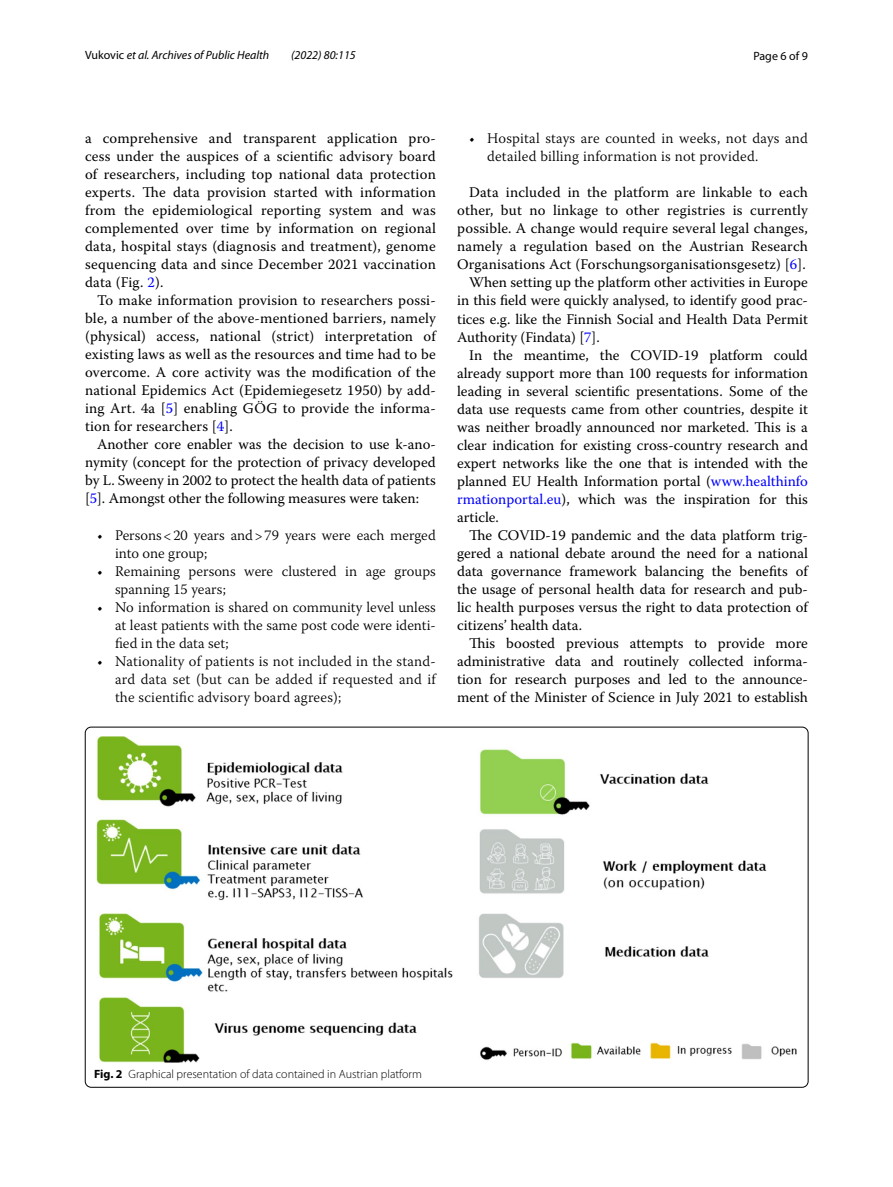
<style>
.page{position:relative;width:893px;height:1187px;background:#fff}
.page>*{position:absolute;margin:0;border:0;box-sizing:border-box;transform-origin:0 0}
.t1{font:14.7px/18px "Warnock Pro";color:#000;text-align:justify}
.t2{font:300 14.7px/18px "Warnock Pro";letter-spacing:.005em;color:#000}
.t3{font:300 12px "Myriad Pro";color:#000}
.t4{font:italic 12px "Myriad Pro";color:#000}
.t5{font:12px "Myriad Pro";color:#000}
.s1{font-style:normal}
.s2{color:#00f}
.s3{font-weight:700}
</style>
<div class="page">
<img style="left:96px;top:736px;width:701px;height:326px">
<p class="t4" style="left:85px;top:48px;width:186px"><span class="s1">Vukovic</span> et al. Archives of Public Health</p>
<p class="t4" style="left:291px;top:48px;width:66px">(2022) 80:115</p>
<p class="t5" style="left:753px;top:48px;width:56px">Page 6 of 9</p>
<p class="t1" style="left:85px;top:128px;width:352px">a comprehensive and transparent application pro&shy;cess under the auspices of a scientific advisory board of researchers, including top national data protection experts. The data provision started with information from the epidemiological reporting system and was complemented over time by information on regional data, hospital stays (diagnosis and treatment), genome sequencing data and since December 2021 vaccination data (Fig. <span class="s2">2</span>).</p>
<p class="t1" style="left:85px;top:290px;width:352px;text-indent:12px">To make information provision to researchers possi&shy;ble, a number of the above-mentioned barriers, namely (physical) access, national (strict) interpretation of existing laws as well as the resources and time had to be overcome. A core activity was the modification of the national Epidemics Act (Epidemiegesetz 1950) by add&shy;ing Art. 4a [<span class="s2">5</span>] enabling GÖG to provide the informa&shy;tion for researchers [<span class="s2">4</span>].</p>
<p class="t1" style="left:85px;top:434px;width:352px;text-indent:12px">Another core enabler was the decision to use k-ano&shy;nymity (concept for the protection of privacy developed by L. Sweeny in 2002 to protect the health data of patients [<span class="s2">5</span>]. Amongst other the following measures were taken:</p>
<p class="t2" style="left:115px;top:525px;width:322px;text-indent:-18px">• Persons&lt;20 years and&gt;79 years were each merged into one group;</p>
<p class="t2" style="left:115px;top:561px;width:322px;text-indent:-18px">• Remaining persons were clustered in age groups spanning 15 years;</p>
<p class="t2" style="left:115px;top:597px;width:322px;text-align:justify;text-indent:-18px">• No information is shared on community level unless at least patients with the same post code were identi&shy;fied in the data set;</p>
<p class="t2" style="left:115px;top:651px;width:322px;text-align:justify;text-indent:-18px">• Nationality of patients is not included in the stand&shy;ard data set (but can be added if requested and if the scientific advisory board agrees);</p>
<p class="t2" style="left:487px;top:128px;width:322px;text-indent:-18px">• Hospital stays are counted in weeks, not days and detailed billing information is not provided.</p>
<p class="t1" style="left:469px;top:183px;width:340px">Data included in the platform are linkable to each</p>
<p class="t1" style="left:457px;top:201px;width:352px">other, but no linkage to other registries is currently</p>
<p class="t1" style="left:457px;top:219px;width:352px">possible. A change would require several legal changes,</p>
<p class="t1" style="left:457px;top:237px;width:352px">namely a regulation based on the Austrian Research</p>
<p class="t1" style="left:457px;top:255px;width:350px">Organisations Act (Forschungsorganisationsgesetz) [<span class="s2">6</span>].</p>
<p class="t1" style="left:469px;top:273px;width:340px">When setting up the platform other activities in Europe</p>
<p class="t1" style="left:457px;top:291px;width:352px">in this field were quickly analysed, to identify good prac-</p>
<p class="t1" style="left:457px;top:309px;width:352px">tices e.g. like the Finnish Social and Health Data Permit</p>
<p class="t1" style="left:457px;top:327px;width:144px">Authority (Findata) [<span class="s2">7</span>].</p>
<p class="t1" style="left:469px;top:345px;width:340px">In the meantime, the COVID-19 platform could</p>
<p class="t1" style="left:457px;top:363px;width:352px">already support more than 100 requests for information</p>
<p class="t1" style="left:457px;top:381px;width:352px">leading in several scientific presentations. Some of the</p>
<p class="t1" style="left:457px;top:399px;width:352px">data use requests came from other countries, despite it</p>
<p class="t1" style="left:457px;top:417px;width:352px">was neither broadly announced nor marketed. This is a</p>
<p class="t1" style="left:457px;top:435px;width:352px">clear indication for existing cross-country research and</p>
<p class="t1" style="left:457px;top:453px;width:352px">expert networks like the one that is intended with the</p>
<p class="t1" style="left:457px;top:471px;width:352px">planned EU Health Information portal (<span class="s2">www.healthinfo</span></p>
<p class="t1" style="left:457px;top:489px;width:352px"><span class="s2">rmationportal.eu</span>), which was the inspiration for this</p>
<p class="t1" style="left:457px;top:507px;width:43px">article.</p>
<p class="t1" style="left:469px;top:525px;width:340px">The COVID-19 pandemic and the data platform trig-</p>
<p class="t1" style="left:457px;top:543px;width:352px">gered a national debate around the need for a national</p>
<p class="t1" style="left:457px;top:561px;width:352px">data governance framework balancing the benefits of</p>
<p class="t1" style="left:457px;top:579px;width:352px">the usage of personal health data for research and pub-</p>
<p class="t1" style="left:457px;top:597px;width:352px">lic health purposes versus the right to data protection of</p>
<p class="t1" style="left:457px;top:615px;width:126px">citizens’ health data.</p>
<p class="t1" style="left:469px;top:633px;width:340px">This boosted previous attempts to provide more</p>
<p class="t1" style="left:457px;top:651px;width:352px">administrative data and routinely collected informa-</p>
<p class="t1" style="left:457px;top:669px;width:352px">tion for research purposes and led to the announce-</p>
<p class="t1" style="left:457px;top:687px;width:352px">ment of the Minister of Science in July 2021 to establish</p>
<p class="t3" style="left:94px;top:1066px;width:329px"><span class="s3">Fig. 2</span> Graphical presentation of data contained in Austrian platform</p>
</div>
